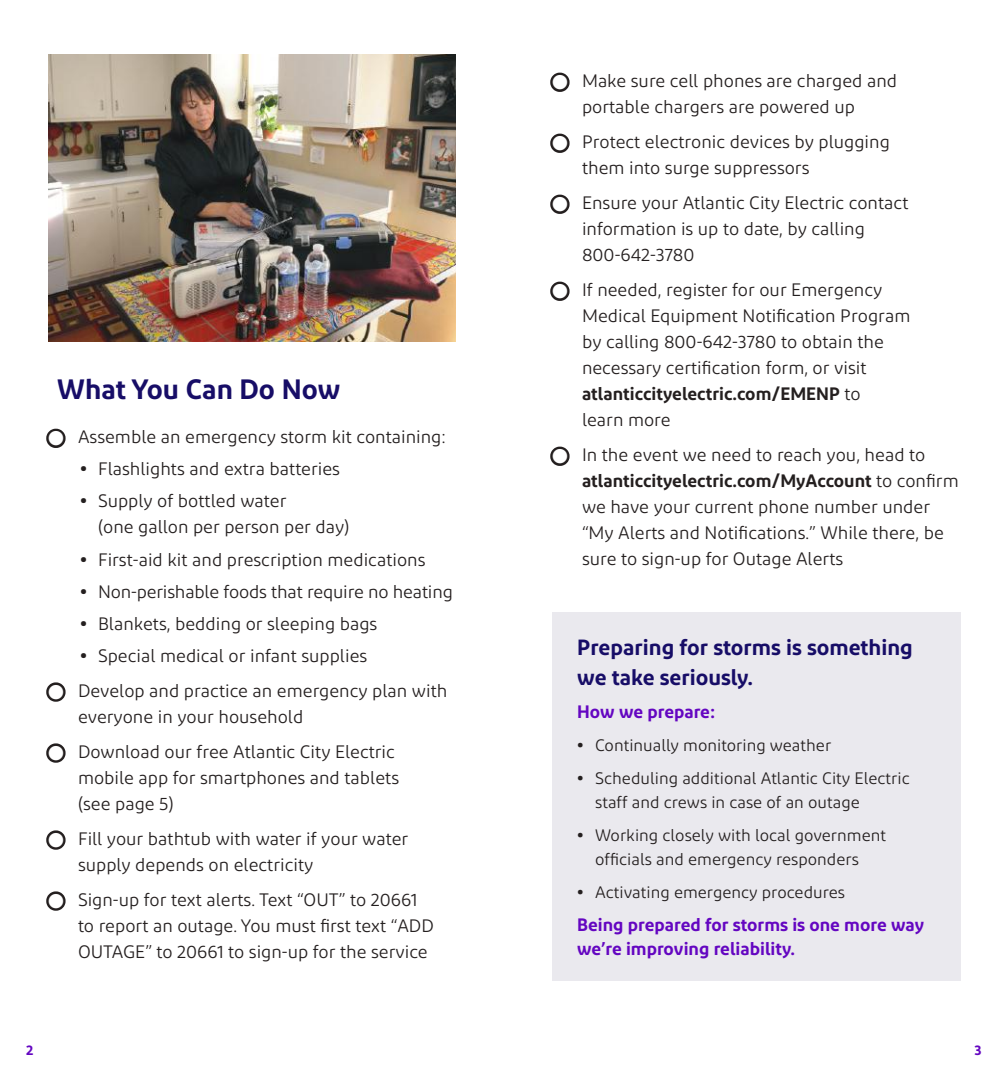
<style>
.page{position:relative;width:1008px;height:1080px;background:#fff}
.page>*{position:absolute;margin:0;border:0;box-sizing:border-box;transform-origin:0 0}
.t1{font:600 28px "Diodrum";color:#170d67}
.t2{font:600 22px/30px "Diodrum";color:#170d67}
.t3{font:18px/26px "Diodrum";color:#241f1f}
.t4{font:600 18px/24px "Diodrum";color:#6406c1}
.t5{font:16.6px/24px "Diodrum";color:#241f1f}
.t6{font:600 14px "Diodrum";color:#6406c1}
.s1{font-weight:700}
.s2{font-weight:600}
</style>
<div class="page">
<img style="left:48px;top:54px;width:408px;height:288px">
<div style="left:552px;top:612px;width:408px;height:369px;background:#eae9ee"></div>
<h1 class="t1" style="left:57px;top:371px;width:285px">What You Can Do Now</h1>
<p class="t3" style="left:48px;top:424px;width:399px">● Assemble an emergency storm kit containing:</p>
<p class="t3" style="left:80px;top:456px;width:262px"><span class="s1">•</span> Flashlights and extra batteries</p>
<p class="t3" style="left:98px;top:488px;width:253px;text-indent:-18px"><span class="s1">•</span> Supply of bottled water<br>(one gallon per person per day)</p>
<p class="t3" style="left:80px;top:546px;width:347px"><span class="s1">•</span> First-aid kit and prescription medications</p>
<p class="t3" style="left:80px;top:578px;width:374px"><span class="s1">•</span> Non-perishable foods that require no heating</p>
<p class="t3" style="left:80px;top:610px;width:299px"><span class="s1">•</span> Blankets, bedding or sleeping bags</p>
<p class="t3" style="left:80px;top:642px;width:289px"><span class="s1">•</span> Special medical or infant supplies</p>
<p class="t3" style="left:78px;top:677px;width:371px;text-indent:-30px">● Develop and practice an emergency plan with everyone in your household</p>
<p class="t3" style="left:78px;top:738px;width:323px;text-indent:-30px">● Download our free Atlantic City Electric mobile app for smartphones and tablets (see page 5)</p>
<p class="t3" style="left:78px;top:825px;width:332px;text-indent:-30px">● Fill your bathtub with water if your water supply depends on electricity</p>
<p class="t3" style="left:78px;top:886px;width:357px;text-indent:-30px">● Sign-up for text alerts. Text “OUT” to 20661 to report an outage. You must first text “ADD<br>OUTAGE” to 20661 to sign-up for the service</p>
<p class="t6" style="left:26px;top:1041px;width:9px">2</p>
<p class="t3" style="left:582px;top:68px;width:317px;text-indent:-30px">● Make sure cell phones are charged and portable chargers are powered up</p>
<p class="t3" style="left:582px;top:129px;width:309px;text-indent:-30px">● Protect electronic devices by plugging them into surge suppressors</p>
<p class="t3" style="left:582px;top:190px;width:328px;text-indent:-30px">● Ensure your Atlantic City Electric contact information is up to date, by calling<br>800-642-3780</p>
<p class="t3" style="left:582px;top:277px;width:330px;text-indent:-30px">● If needed, register for our Emergency Medical Equipment Notification Program by calling 800-642-3780 to obtain the necessary certification form, or visit <span class="s2">atlanticcityelectric.com/EMENP</span> to<br>learn more</p>
<p class="t3" style="left:582px;top:442px;width:378px;text-indent:-30px">● In the event we need to reach you, head to <span class="s2">atlanticcityelectric.com/MyAccount</span> to confirm we have your current phone number under “My Alerts and Notifications.” While there, be sure to sign-up for Outage Alerts</p>
<p class="t2" style="left:577px;top:631px;width:337px">Preparing for storms is something we take seriously.</p>
<p class="t4" style="left:577px;top:699px;width:140px">How we prepare:</p>
<p class="t5" style="left:577px;top:733px;width:256px"><span class="s1">•</span> Continually monitoring weather</p>
<p class="t5" style="left:595px;top:766px;width:316px;text-indent:-18px"><span class="s1">•</span> Scheduling additional Atlantic City Electric staff and crews in case of an outage</p>
<p class="t5" style="left:577px;top:823px;width:310px;text-align:center"><span class="s1">•</span> Working closely with local government officials and emergency responders</p>
<p class="t5" style="left:577px;top:880px;width:269px"><span class="s1">•</span> Activating emergency procedures</p>
<p class="t4" style="left:577px;top:912px;width:348px">Being prepared for storms is one more way we’re improving reliability.</p>
<p class="t6" style="left:974px;top:1041px;width:9px">3</p>
</div>
